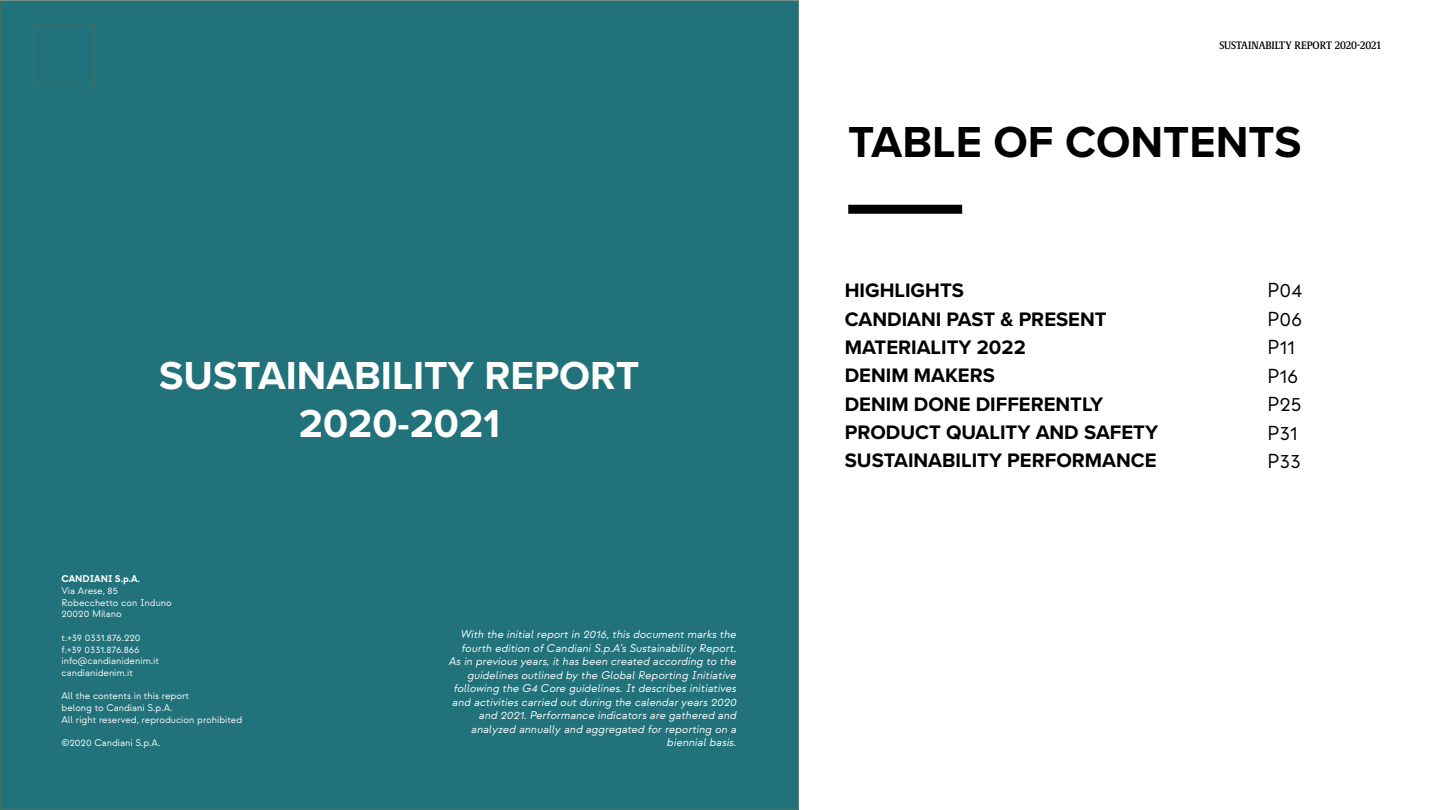
<style>
.page{position:relative;width:1440px;height:810px;background:#fff}
.page>*{position:absolute;margin:0;border:0;box-sizing:border-box;transform-origin:0 0}
.t1{font:700 45px "Proxima Nova";color:#000}
.t2{font:700 40.5px/48.6px "Proxima Nova";color:#fff;text-align:center}
.t3{font:700 20.25px/28.3px "Proxima Nova";color:#000}
.t4{font:20.25px/28.5px "Strawford";color:#000}
.t5{font:italic 11.25px/13.5px "Strawford";color:#fff;text-align:right}
.t6{font:500 condensed 11.25px "Demos Next Pro";color:#000}
.t7{font:9.75px/11.7px "Strawford";color:#fff}
.t8{font:700 9.75px "Strawford";color:#fff}
</style>
<div class="page">
<div style="left:0;top:1px;width:798px;height:809px;background:#22727b"></div>
<div style="left:848px;top:205px;width:114px;height:9px;background:#000"></div>
<div style="left:33px;top:24px;width:62px;height:60px;background:#22727b;border:1px solid #456f61"></div>
<h2 class="t2" style="left:159px;top:350px;width:482px">SUSTAINABILITY REPORT<br>2020-2021</h2>
<p class="t8" style="left:62px;top:573px;width:80px">CANDIANI S.p.A.</p>
<p class="t7" style="left:62px;top:585px;width:112px">Via Arese, 85<br>Robecchetto con Induno<br>20020 Milano</p>
<p class="t7" style="left:62px;top:632px;width:99px">t.+39 0331.876.220 f.+39 0331.876.866 info@candianidenim.it candianidenim.it</p>
<p class="t7" style="left:62px;top:690px;width:182px">All the contents in this report<br>belong to Candiani S.p.A.<br>All right reserved, reproducion prohibited</p>
<p class="t7" style="left:62px;top:737px;width:100px">©2020 Candiani S.p.A.</p>
<p class="t5" style="left:449px;top:628px;width:289px">With the initial report in 2016, this document marks the fourth edition of Candiani S.p.A’s Sustainability Report.<br>As in previous years, it has been created according to the guidelines outlined by the Global Reporting Initiative following the G4 Core guidelines. It describes initiatives and activities carried out during the calendar years 2020 and 2021. Performance indicators are gathered and analyzed annually and aggregated for reporting on a biennial basis.</p>
<p class="t6" style="left:1219px;top:37px;width:163px">SUSTAINABILTY REPORT 2020-2021</p>
<h1 class="t1" style="left:848px;top:108px;width:455px">TABLE OF CONTENTS</h1>
<h3 class="t3" style="left:845px;top:276px;width:315px">HIGHLIGHTS<br>CANDIANI PAST &amp; PRESENT<br>MATERIALITY 2022<br>DENIM MAKERS<br>DENIM DONE DIFFERENTLY<br>PRODUCT QUALITY AND SAFETY<br>SUSTAINABILITY PERFORMANCE</h3>
<h3 class="t4" style="left:1267px;top:276px;width:37px">P04<br>P06<br>P11<br>P16<br>P25<br>P31<br>P33</h3>
</div>
